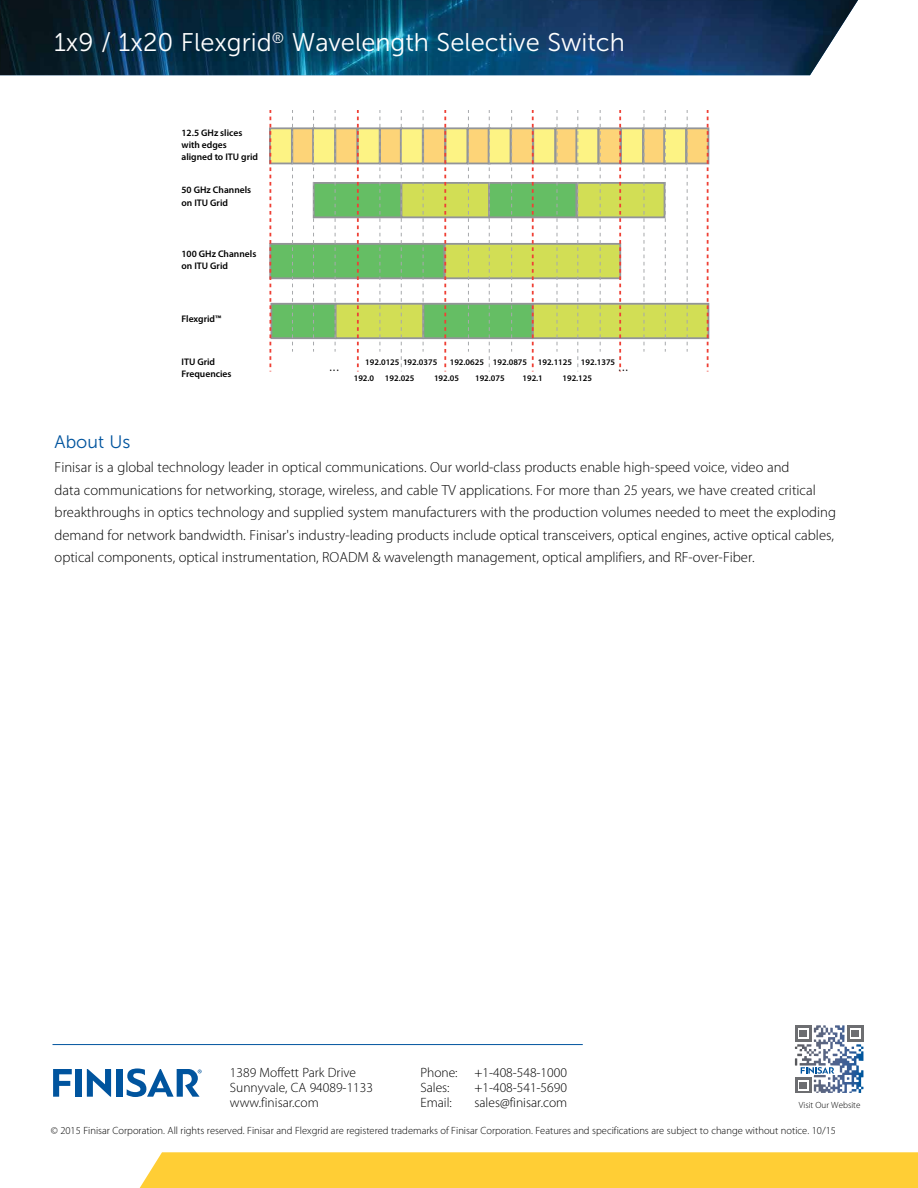
<style>
.page{position:relative;width:918px;height:1188px;background:#fff}
.page>*{position:absolute;margin:0;border:0;box-sizing:border-box;transform-origin:0 0}
.t1{font:25.5px "Museo Sans 300";color:#fff}
.t2{font:18px "Museo Sans 300";color:#00549e}
.t3{font:300 14.7px/22.5px "Myriad Pro";color:#000}
.t4{font:300 13.5px/15px "Myriad Pro";color:#000}
.t5{font:300 10.5px "Myriad Pro";color:#000}
.t6{font:600 10.35px "Myriad Pro";color:#000;scale:.77 1}
.t7{font:600 9.6px/12.1px "Myriad Pro";color:#000}
.t8{font:300 9px "Myriad Pro";color:#000}
.t9{font:600 8.55px "Myriad Pro";color:#000}
</style>
<div class="page">
<img style="left:0;top:0;width:858px;height:75px">
<svg style="left:53px;top:1069px;width:19px;height:28px"></svg>
<div style="left:76px;top:1069px;width:6px;height:28px;background:#00549e"></div>
<div style="left:116px;top:1069px;width:6px;height:28px;background:#00549e"></div>
<svg style="left:87px;top:1069px;width:24px;height:28px"></svg>
<svg style="left:127px;top:1068px;width:75px;height:29px"></svg>
<div style="left:139px;top:1152px;width:779px;height:36px;background:#ffce35"></div>
<hr style="left:52px;top:1044px;width:531px;height:1px;background:#00549e">
<svg style="left:795px;top:1025px;width:68px;height:36px"></svg>
<svg style="left:795px;top:1067px;width:39px;height:26px"></svg>
<div style="left:314px;top:183px;width:87px;height:34px;background:#65be64"></div>
<div style="left:313px;top:182px;width:89px;height:36px;border:2px solid #939598"></div>
<div style="left:489px;top:183px;width:87px;height:34px;background:#65be64"></div>
<div style="left:488px;top:182px;width:89px;height:36px;border:2px solid #939598"></div>
<div style="left:401px;top:183px;width:88px;height:34px;background:#d2de55"></div>
<div style="left:401px;top:182px;width:89px;height:36px;border:2px solid #939598"></div>
<div style="left:577px;top:183px;width:88px;height:34px;background:#d2de55"></div>
<div style="left:576px;top:182px;width:89px;height:36px;border:2px solid #939598"></div>
<div style="left:271px;top:304px;width:65px;height:34px;background:#65be64"></div>
<div style="left:271px;top:303px;width:66px;height:36px;border:2px solid #939598"></div>
<div style="left:423px;top:304px;width:109px;height:34px;background:#65be64"></div>
<div style="left:423px;top:303px;width:110px;height:36px;border:2px solid #939598"></div>
<div style="left:336px;top:304px;width:87px;height:34px;background:#d2de55"></div>
<div style="left:335px;top:303px;width:89px;height:36px;border:2px solid #939598"></div>
<div style="left:533px;top:304px;width:175px;height:34px;background:#d2de55"></div>
<div style="left:532px;top:303px;width:177px;height:36px;border:2px solid #939598"></div>
<div style="left:270px;top:244px;width:174px;height:34px;background:#65be64"></div>
<div style="left:269px;top:243px;width:176px;height:36px;border:2px solid #939598"></div>
<div style="left:445px;top:244px;width:175px;height:34px;background:#d2de55"></div>
<div style="left:444px;top:243px;width:177px;height:36px;border:2px solid #939598"></div>
<div style="left:270px;top:128px;width:22px;height:35px;background:#fdf384"></div>
<div style="left:269px;top:127px;width:24px;height:37px;border:2px solid #939598"></div>
<div style="left:292px;top:128px;width:22px;height:35px;background:#fdd478"></div>
<div style="left:291px;top:127px;width:24px;height:37px;border:2px solid #939598"></div>
<div style="left:313px;top:128px;width:22px;height:35px;background:#fdf384"></div>
<div style="left:312px;top:127px;width:24px;height:37px;border:2px solid #939598"></div>
<div style="left:335px;top:128px;width:22px;height:35px;background:#fdd478"></div>
<div style="left:334px;top:127px;width:24px;height:37px;border:2px solid #939598"></div>
<div style="left:358px;top:128px;width:22px;height:35px;background:#fdf384"></div>
<div style="left:357px;top:127px;width:24px;height:37px;border:2px solid #939598"></div>
<div style="left:380px;top:128px;width:22px;height:35px;background:#fdd478"></div>
<div style="left:379px;top:127px;width:24px;height:37px;border:2px solid #939598"></div>
<div style="left:401px;top:128px;width:22px;height:35px;background:#fdf384"></div>
<div style="left:400px;top:127px;width:24px;height:37px;border:2px solid #939598"></div>
<div style="left:423px;top:128px;width:22px;height:35px;background:#fdd478"></div>
<div style="left:422px;top:127px;width:24px;height:37px;border:2px solid #939598"></div>
<div style="left:445px;top:128px;width:22px;height:35px;background:#fdf384"></div>
<div style="left:445px;top:127px;width:23px;height:37px;border:2px solid #939598"></div>
<div style="left:468px;top:128px;width:22px;height:35px;background:#fdd478"></div>
<div style="left:467px;top:127px;width:24px;height:37px;border:2px solid #939598"></div>
<div style="left:489px;top:128px;width:22px;height:35px;background:#fdf384"></div>
<div style="left:488px;top:127px;width:23px;height:37px;border:2px solid #939598"></div>
<div style="left:511px;top:128px;width:22px;height:35px;background:#fdd478"></div>
<div style="left:510px;top:127px;width:24px;height:37px;border:2px solid #939598"></div>
<div style="left:533px;top:128px;width:22px;height:35px;background:#fdf384"></div>
<div style="left:532px;top:127px;width:24px;height:37px;border:2px solid #939598"></div>
<div style="left:556px;top:128px;width:22px;height:35px;background:#fdd478"></div>
<div style="left:555px;top:127px;width:23px;height:37px;border:2px solid #939598"></div>
<div style="left:576px;top:128px;width:22px;height:35px;background:#fdf384"></div>
<div style="left:575px;top:127px;width:24px;height:37px;border:2px solid #939598"></div>
<div style="left:599px;top:128px;width:22px;height:35px;background:#fdd478"></div>
<div style="left:598px;top:127px;width:24px;height:37px;border:2px solid #939598"></div>
<div style="left:621px;top:128px;width:22px;height:35px;background:#fdf384"></div>
<div style="left:620px;top:127px;width:24px;height:37px;border:2px solid #939598"></div>
<div style="left:643px;top:128px;width:22px;height:35px;background:#fdd478"></div>
<div style="left:642px;top:127px;width:24px;height:37px;border:2px solid #939598"></div>
<div style="left:664px;top:128px;width:22px;height:35px;background:#fdf384"></div>
<div style="left:663px;top:127px;width:24px;height:37px;border:2px solid #939598"></div>
<div style="left:686px;top:128px;width:22px;height:35px;background:#fdd478"></div>
<div style="left:686px;top:127px;width:23px;height:37px;border:2px solid #939598"></div>
<svg style="left:269px;top:110px;width:2px;height:261px"></svg>
<svg style="left:401px;top:110px;width:1px;height:261px"></svg>
<svg style="left:292px;top:110px;width:1px;height:242px"></svg>
<svg style="left:313px;top:110px;width:1px;height:242px"></svg>
<svg style="left:335px;top:110px;width:1px;height:242px"></svg>
<svg style="left:379px;top:110px;width:1px;height:242px"></svg>
<svg style="left:423px;top:110px;width:1px;height:242px"></svg>
<svg style="left:468px;top:110px;width:1px;height:242px"></svg>
<svg style="left:511px;top:110px;width:1px;height:242px"></svg>
<svg style="left:557px;top:110px;width:1px;height:242px"></svg>
<svg style="left:600px;top:110px;width:1px;height:242px"></svg>
<svg style="left:644px;top:110px;width:1px;height:242px"></svg>
<svg style="left:665px;top:110px;width:1px;height:242px"></svg>
<svg style="left:687px;top:110px;width:1px;height:242px"></svg>
<svg style="left:489px;top:110px;width:1px;height:261px"></svg>
<svg style="left:577px;top:110px;width:1px;height:261px"></svg>
<svg style="left:357px;top:110px;width:2px;height:261px"></svg>
<svg style="left:444px;top:110px;width:2px;height:261px"></svg>
<svg style="left:532px;top:110px;width:2px;height:261px"></svg>
<svg style="left:619px;top:110px;width:2px;height:261px"></svg>
<svg style="left:707px;top:110px;width:2px;height:261px"></svg>
<h1 class="t1" style="left:54px;top:29px;width:573px">1x9 / 1x20 Flexgrid<sup>®</sup> Wavelength Selective Switch</h1>
<p class="t7" style="left:182px;top:127px;width:78px">12.5 GHz slices with edges aligned to ITU grid</p>
<p class="t7" style="left:182px;top:184px;width:71px">50 GHz Channels on ITU Grid</p>
<p class="t7" style="left:182px;top:248px;width:76px">100 GHz Channels on ITU Grid</p>
<p class="t7" style="left:182px;top:313px;width:41px">Flexgrid™</p>
<p class="t7" style="left:182px;top:356px;width:52px">ITU Grid<br>Frequencies</p>
<p class="t9" style="left:365px;top:358px;width:74px">192.0125 192.0375</p>
<p class="t9" style="left:450px;top:358px;width:167px">192.0625 192.0875 192.1125 192.1375</p>
<p class="t9" style="left:354px;top:374px;width:62px">192.0 192.025</p>
<p class="t9" style="left:434px;top:374px;width:27px">192.05</p>
<p class="t9" style="left:475px;top:374px;width:31px">192.075</p>
<p class="t9" style="left:522px;top:374px;width:22px">192.1</p>
<p class="t9" style="left:562px;top:374px;width:31px">192.125</p>
<p class="t6" style="left:330px;top:362px;width:13px">. . .</p>
<p class="t6" style="left:619px;top:362px;width:13px">. . .</p>
<p class="t2" style="left:55px;top:432px;width:77px">About Us</p>
<p class="t3" style="left:55px;top:456px;width:783px">Finisar is a global technology leader in optical communications. Our world-class products enable high-speed voice, video and<br>data communications for networking, storage, wireless, and cable TV applications. For more than 25 years, we have created critical breakthroughs in optics technology and supplied system manufacturers with the production volumes needed to meet the exploding demand for network bandwidth. Finisar's industry-leading products include optical transceivers, optical engines, active optical cables, optical components, optical instrumentation, ROADM &amp; wavelength management, optical amplifiers, and RF-over-Fiber.</p>
<p class="t4" style="left:230px;top:1065px;width:145px">1389 Moffett Park Drive<br>Sunnyvale, CA 94089-1133 www.finisar.com</p>
<p class="t4" style="left:420px;top:1065px;width:148px">Phone: +1-408-548-1000<br>Sales:</p>
<p class="t4" style="left:474px;top:1080px;width:94px">+1-408-541-5690</p>
<p class="t4" style="left:420px;top:1095px;width:33px">Email:</p>
<p class="t4" style="left:474px;top:1095px;width:94px">sales@finisar.com</p>
<p class="t8" style="left:799px;top:1100px;width:63px">Visit Our Website</p>
<p class="t5" style="left:51px;top:1125px;width:787px">© 2015 Finisar Corporation. All rights reserved. Finisar and Flexgrid are registered trademarks of Finisar Corporation. Features and specifications are subject to change without notice. 10/15</p>
</div>
